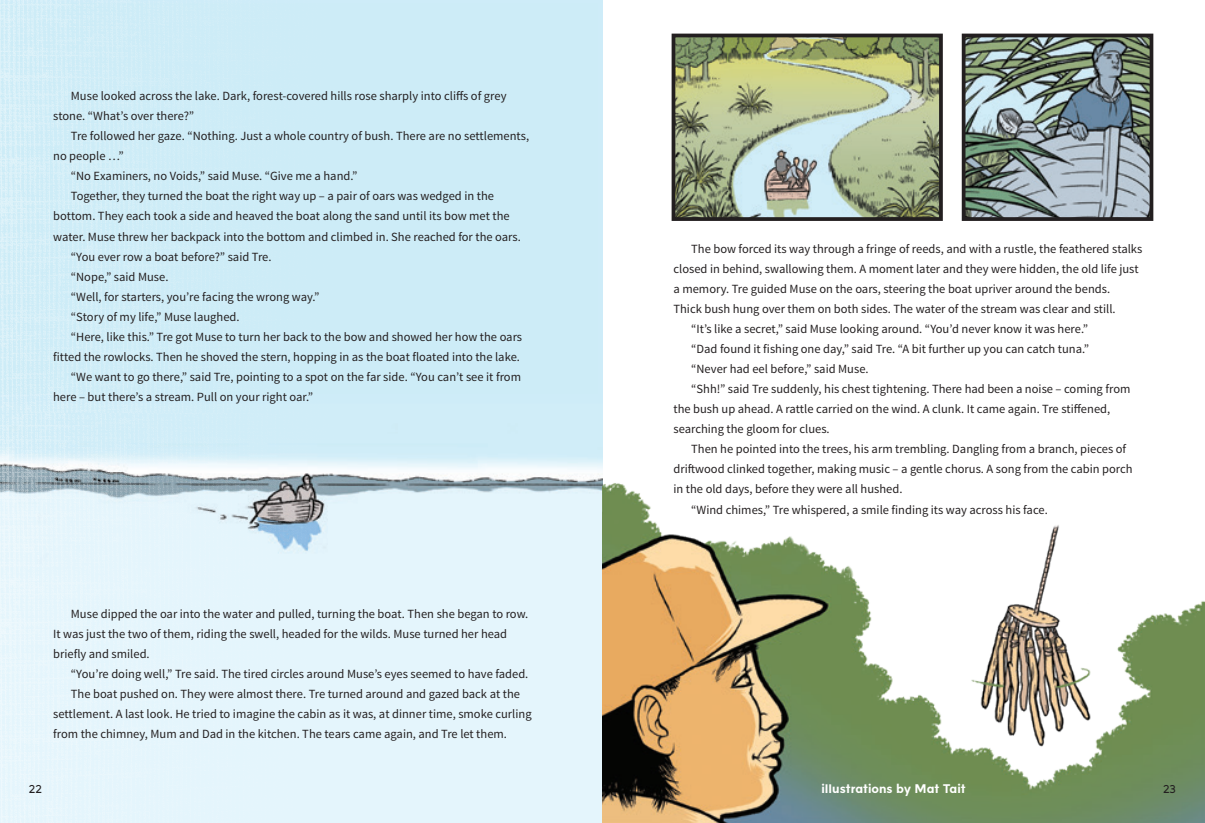
<style>
.page{position:relative;width:1205px;height:823px;background:#fff}
.page>*{position:absolute;margin:0;border:0;box-sizing:border-box;transform-origin:0 0}
.L4-SourceSans{font:12.5px/20px "Source Sans Pro";color:#231f20}
.L2_whero{font:700 12.5px "Aronui";color:#fff}
.Folio{font:11.25px "Aronui";color:#231f20}
</style>
<div class="page">
<img style="left:379px;top:3px;width:223px;height:819px">
<img style="left:0;top:0;width:379px;height:822px">
<img style="left:602px;top:44px;width:603px;height:778px">
<img style="left:676px;top:39px;width:262px;height:177px">
<div style="left:671px;top:34px;width:272px;height:187px;border:4px solid #231f20"></div>
<img style="left:967px;top:39px;width:181px;height:177px">
<div style="left:962px;top:34px;width:191px;height:187px;border:4px solid #231f20"></div>
<p class="L4-SourceSans" style="left:53px;top:86px;width:455px;text-indent:18px">Muse looked across the lake. Dark, forest-covered hills rose sharply into cliffs of grey stone. “What’s over there?”</p>
<p class="L4-SourceSans" style="left:53px;top:126px;width:477px;text-indent:18px">Tre followed her gaze. “Nothing. Just a whole country of bush. There are no settlements, no people …”</p>
<p class="L4-SourceSans" style="left:71px;top:166px;width:288px">“No Examiners, no Voids,” said Muse. “Give me a hand.”</p>
<p class="L4-SourceSans" style="left:53px;top:186px;width:469px;text-indent:18px">Together, they turned the boat the right way up – a pair of oars was wedged in the bottom. They each took a side and heaved the boat along the sand until its bow met the water. Muse threw her backpack into the bottom and climbed in. She reached for the oars.</p>
<p class="L4-SourceSans" style="left:71px;top:246px;width:202px">“You ever row a boat before?” said Tre.</p>
<p class="L4-SourceSans" style="left:71px;top:266px;width:99px">“Nope,” said Muse.</p>
<p class="L4-SourceSans" style="left:71px;top:286px;width:250px">“Well, for starters, you’re facing the wrong way.”</p>
<p class="L4-SourceSans" style="left:71px;top:306px;width:170px">“Story of my life,” Muse laughed.</p>
<p class="L4-SourceSans" style="left:53px;top:326px;width:470px;text-align:right">“Here, like this.” Tre got Muse to turn her back to the bow and showed her how the oars fitted the rowlocks. Then he shoved the stern, hopping in as the boat floated into the lake.</p>
<p class="L4-SourceSans" style="left:53px;top:366px;width:469px;text-indent:18px">“We want to go there,” said Tre, pointing to a spot on the far side. “You can’t see it from here – but there’s a stream. Pull on your right oar.”</p>
<p class="L4-SourceSans" style="left:53px;top:604px;width:476px;text-indent:18px">Muse dipped the oar into the water and pulled, turning the boat. Then she began to row.<br>It was just the two of them, riding the swell, headed for the wilds. Muse turned her head briefly and smiled.</p>
<p class="L4-SourceSans" style="left:71px;top:664px;width:459px">“You’re doing well,” Tre said. The tired circles around Muse’s eyes seemed to have faded.</p>
<p class="L4-SourceSans" style="left:53px;top:684px;width:480px;text-indent:18px">The boat pushed on. They were almost there. Tre turned around and gazed back at the settlement. A last look. He tried to imagine the cabin as it was, at dinner time, smoke curling from the chimney, Mum and Dad in the kitchen. The tears came again, and Tre let them.</p>
<p class="L4-SourceSans" style="left:673px;top:239px;width:470px;text-indent:18px">The bow forced its way through a fringe of reeds, and with a rustle, the feathered stalks closed in behind, swallowing them. A moment later and they were hidden, the old life just a memory. Tre guided Muse on the oars, steering the boat upriver around the bends.<br>Thick bush hung over them on both sides. The water of the stream was clear and still.</p>
<p class="L4-SourceSans" style="left:691px;top:319px;width:398px">“It’s like a secret,” said Muse looking around. “You’d never know it was here.”</p>
<p class="L4-SourceSans" style="left:691px;top:339px;width:400px">“Dad found it fishing one day,” said Tre. “A bit further up you can catch tuna.”</p>
<p class="L4-SourceSans" style="left:691px;top:359px;width:179px">“Never had eel before,” said Muse.</p>
<p class="L4-SourceSans" style="left:673px;top:379px;width:458px;text-indent:18px">“Shh!” said Tre suddenly, his chest tightening. There had been a noise – coming from the bush up ahead. A rattle carried on the wind. A clunk. It came again. Tre stiffened, searching the gloom for clues.</p>
<p class="L4-SourceSans" style="left:673px;top:439px;width:461px;text-indent:18px">Then he pointed into the trees, his arm trembling. Dangling from a branch, pieces of driftwood clinked together, making music – a gentle chorus. A song from the cabin porch in the old days, before they were all hushed.</p>
<p class="L4-SourceSans" style="left:691px;top:499px;width:358px">“Wind chimes,” Tre whispered, a smile finding its way across his face.</p>
<p class="Folio" style="left:29px;top:781px;width:15px">22</p>
<p class="L2_whero" style="left:821px;top:780px;width:146px">illustrations by Mat Tait</p>
<p class="Folio" style="left:1163px;top:781px;width:14px">23</p>
</div>
